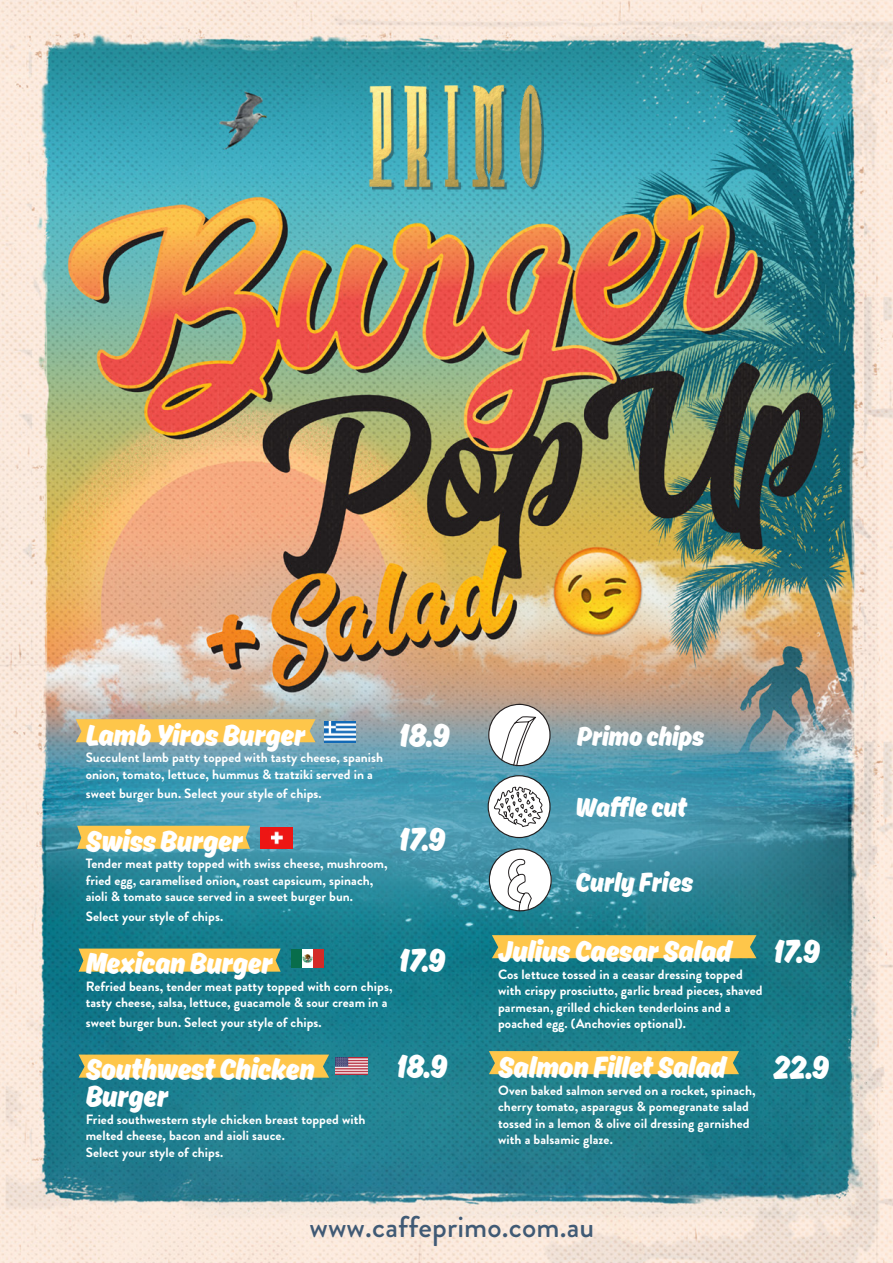
<style>
.page{position:relative;width:893px;height:1263px;background:#fff}
.page>*{position:absolute;margin:0;border:0;box-sizing:border-box;transform-origin:0 0}
.t1{font:700 34.8px "Ahkio";color:#fff}
.t2{font:700 31.5px/27px "Ahkio";color:#fff}
.t3{font:500 30px "Brandon Grotesque";letter-spacing:.005em;color:#405a75}
.t4{font:700 28.5px "Ahkio";color:#fff}
.t5{font:700 13.5px/16.5px "Brandon Grotesque";letter-spacing:.005em;color:#fff}
</style>
<div class="page">
<img style="left:0;top:0;width:893px;height:1263px">
<div style="left:76px;top:719px;width:239px;height:23px;background:#fec64a"></div>
<svg style="left:77px;top:826px;width:173px;height:23px;background:#f8c44d"></svg>
<svg style="left:79px;top:948px;width:202px;height:24px;background:#efc14d"></svg>
<svg style="left:79px;top:1054px;width:250px;height:24px;background:#f0c14e"></svg>
<img style="left:319px;top:80px;width:272px;height:115px">
<div style="left:489px;top:704px;width:61px;height:62px;background:#fff;border-radius:50%"></div>
<svg style="left:501px;top:716px;width:35px;height:50px"></svg>
<div style="left:488px;top:704px;width:63px;height:62px;border:1px solid #231f20;border-radius:50%"></div>
<div style="left:488px;top:776px;width:62px;height:61px;background:#fff;border-radius:50%"></div>
<svg style="left:494px;top:786px;width:49px;height:41px"></svg>
<div style="left:488px;top:775px;width:63px;height:63px;border:1px solid #231f20;border-radius:50%"></div>
<div style="left:492px;top:935px;width:264px;height:23px;background:#fec64a"></div>
<svg style="left:489px;top:1051px;width:250px;height:23px;background:#f7c34b"></svg>
<img style="left:324px;top:722px;width:32px;height:21px">
<img style="left:336px;top:1057px;width:32px;height:17px">
<img style="left:291px;top:949px;width:32px;height:19px">
<img style="left:260px;top:828px;width:32px;height:20px">
<div style="left:490px;top:849px;width:61px;height:62px;background:#fff;border-radius:50%"></div>
<div style="left:489px;top:848px;width:63px;height:63px;border:1px solid #231f20;border-radius:50%"></div>
<svg style="left:506px;top:859px;width:31px;height:52px"></svg>
<h2 class="t2" style="left:86px;top:721px;width:221px">Lamb Yiros Burger</h2>
<p class="t5" style="left:86px;top:749px;width:299px">Succulent lamb patty topped with tasty cheese, spanish onion, tomato, lettuce, hummus &amp; tzatziki served in a</p>
<p class="t5" style="left:86px;top:785px;width:238px">sweet burger bun. Select your style of chips.</p>
<h2 class="t2" style="left:86px;top:827px;width:159px">Swiss Burger</h2>
<p class="t5" style="left:86px;top:855px;width:303px">Tender meat patty topped with swiss cheese, mushroom, fried egg, caramelised onion, roast capsicum, spinach, aioli &amp; tomato sauce served in a sweet burger bun.</p>
<p class="t5" style="left:86px;top:908px;width:139px">Select your style of chips.</p>
<h2 class="t2" style="left:86px;top:950px;width:188px">Mexican Burger</h2>
<p class="t5" style="left:86px;top:978px;width:308px">Refried beans, tender meat patty topped with corn chips, tasty cheese, salsa, lettuce, guacamole &amp; sour cream in a</p>
<p class="t5" style="left:86px;top:1014px;width:238px">sweet burger bun. Select your style of chips.</p>
<h2 class="t2" style="left:86px;top:1056px;width:230px">Southwest Chicken<br>Burger</h2>
<p class="t5" style="left:86px;top:1111px;width:281px">Fried southwestern style chicken breast topped with melted cheese, bacon and aioli sauce.<br>Select your style of chips.</p>
<h1 class="t1" style="left:399px;top:715px;width:52px">18.9</h1>
<h3 class="t4" style="left:577px;top:719px;width:129px">Primo chips</h3>
<h3 class="t4" style="left:575px;top:790px;width:113px">Waffle cut</h3>
<h1 class="t1" style="left:399px;top:818px;width:48px">17.9</h1>
<h3 class="t4" style="left:576px;top:865px;width:119px">Curly Fries</h3>
<h2 class="t2" style="left:498px;top:938px;width:235px">Julius Caesar Salad</h2>
<p class="t5" style="left:498px;top:966px;width:266px">Cos lettuce tossed in a ceasar dressing topped with crispy prosciutto, garlic bread pieces, shaved parmesan, grilled chicken tenderloins and a poached egg. (Anchovies optional).</p>
<h2 class="t2" style="left:498px;top:1054px;width:229px">Salmon Fillet Salad</h2>
<p class="t5" style="left:498px;top:1082px;width:259px">Oven baked salmon served on a rocket, spinach, cherry tomato, asparagus &amp; pomegranate salad tossed in a lemon &amp; olive oil dressing garnished with a balsamic glaze.</p>
<h1 class="t1" style="left:399px;top:940px;width:48px">17.9</h1>
<h1 class="t1" style="left:773px;top:931px;width:48px">17.9</h1>
<h1 class="t1" style="left:397px;top:1045px;width:52px">18.9</h1>
<h1 class="t1" style="left:773px;top:1047px;width:57px">22.9</h1>
<h3 class="t3" style="left:310px;top:1206px;width:286px">www.caffeprimo.com.au</h3>
</div>
